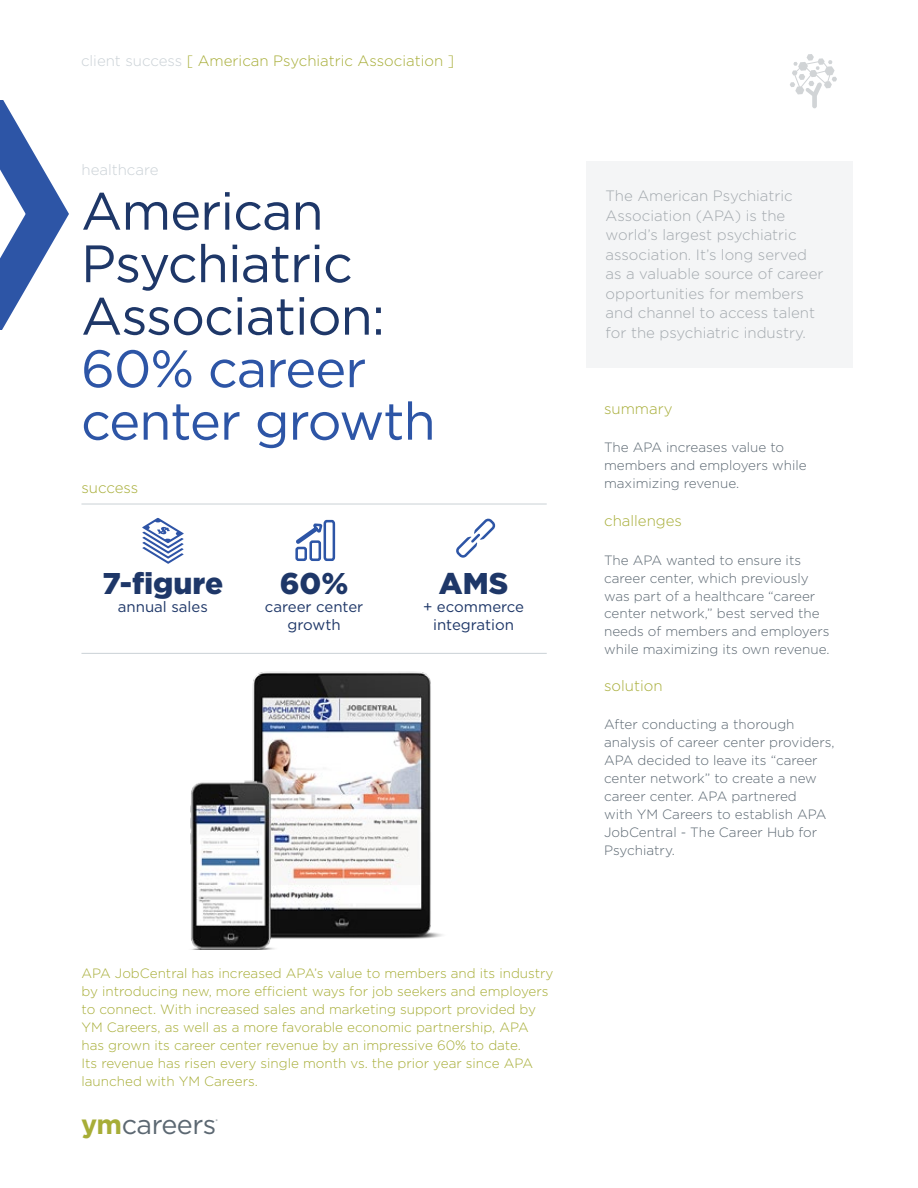
<style>
.page{position:relative;width:918px;height:1188px;background:#fff}
.page>*{position:absolute;margin:0;border:0;box-sizing:border-box;transform-origin:0 0}
.t1{font:52.5px/52.5px "Gotham";letter-spacing:-.02em;color:#1e3768}
.t2{font:52.5px/52.5px "Gotham";letter-spacing:-.02em;color:#2d55a6}
.t3{font:900 30px "Gotham";color:#1e3768}
.t4{font:27px "Gotham";letter-spacing:-.02em;color:#5c6872}
.t5{font:300 15px/19.5px "Gotham";color:#a3a9ae}
.t6{font:300 15px "Gotham";color:#a7ad37}
.t7{font:15px/17.7px "Gotham";color:#1e3768;text-align:center}
.t8{font:300 15px "Gotham";color:#cad1d6}
.t9{font:300 13.5px/18px "Gotham";color:#5c6872}
.t10{font:300 13.5px/18px "Gotham";color:#a7ad37}
.t11{font:700 5.25px "Gotham";color:#5c6872}
.s1{color:#cad1d6}
.s2{font-weight:700;color:#a7ad37}
</style>
<div class="page">
<svg style="left:790px;top:54px;width:47px;height:54px"></svg>
<div style="left:586px;top:161px;width:267px;height:206px;background:#f4f5f6"></div>
<svg style="left:295px;top:519px;width:41px;height:42px"></svg>
<svg style="left:456px;top:518px;width:40px;height:40px"></svg>
<hr style="left:81px;top:504px;width:466px;height:1px;background:#cad1d6">
<hr style="left:81px;top:653px;width:466px;height:1px;background:#cad1d6">
<svg style="left:0;top:100px;width:69px;height:229px"></svg>
<img style="left:190px;top:671px;width:252px;height:279px">
<svg style="left:142px;top:518px;width:42px;height:46px"></svg>
<p class="t6" style="left:81px;top:51px;width:375px"><span class="s1">client success</span> [ American Psychiatric Association ]</p>
<p class="t8" style="left:81px;top:160px;width:79px">healthcare</p>
<h1 class="t1" style="left:81px;top:184px;width:306px">American<br>Psychiatric<br>Association:</h1>
<h1 class="t2" style="left:81px;top:341px;width:356px">60% career center growth</h1>
<p class="t6" style="left:81px;top:478px;width:58px">success</p>
<h2 class="t3" style="left:102px;top:563px;width:122px">7-figure</h2>
<p class="t7" style="left:118px;top:597px;width:91px">annual sales</p>
<h2 class="t3" style="left:280px;top:563px;width:70px">60%</h2>
<p class="t7" style="left:265px;top:597px;width:100px">career center growth</p>
<h2 class="t3" style="left:439px;top:563px;width:71px">AMS</h2>
<p class="t7" style="left:423px;top:597px;width:103px">+ ecommerce integration</p>
<p class="t10" style="left:81px;top:964px;width:474px">APA JobCentral has increased APA’s value to members and its industry by introducing new, more efficient ways for job seekers and employers to connect. With increased sales and marketing support provided by YM Careers, as well as a more favorable economic partnership, APA has grown its career center revenue by an impressive 60% to date.<br>Its revenue has risen every single month vs. the prior year since APA launched with YM Careers.</p>
<h3 class="t4" style="left:81px;top:1107px;width:137px"><span class="s2">ym</span>careers</h3>
<p class="t11" style="left:216px;top:1118px;width:3px">®</p>
<p class="t5" style="left:606px;top:186px;width:219px">The American Psychiatric<br>Association (APA) is the world’s largest psychiatric association. It’s long served as a valuable source of career opportunities for members and channel to access talent for the psychiatric industry.</p>
<p class="t6" style="left:604px;top:399px;width:70px">summary</p>
<p class="t9" style="left:604px;top:438px;width:204px">The APA increases value to members and employers while maximizing revenue.</p>
<p class="t6" style="left:604px;top:511px;width:79px">challenges</p>
<p class="t9" style="left:604px;top:550px;width:227px">The APA wanted to ensure its career center, which previously was part of a healthcare “career center network,” best served the needs of members and employers while maximizing its own revenue.</p>
<p class="t6" style="left:604px;top:676px;width:60px">solution</p>
<p class="t9" style="left:604px;top:715px;width:232px">After conducting a thorough analysis of career center providers,<br>APA decided to leave its “career center network” to create a new career center. APA partnered<br>with YM Careers to establish APA<br>JobCentral - The Career Hub for<br>Psychiatry.</p>
</div>
